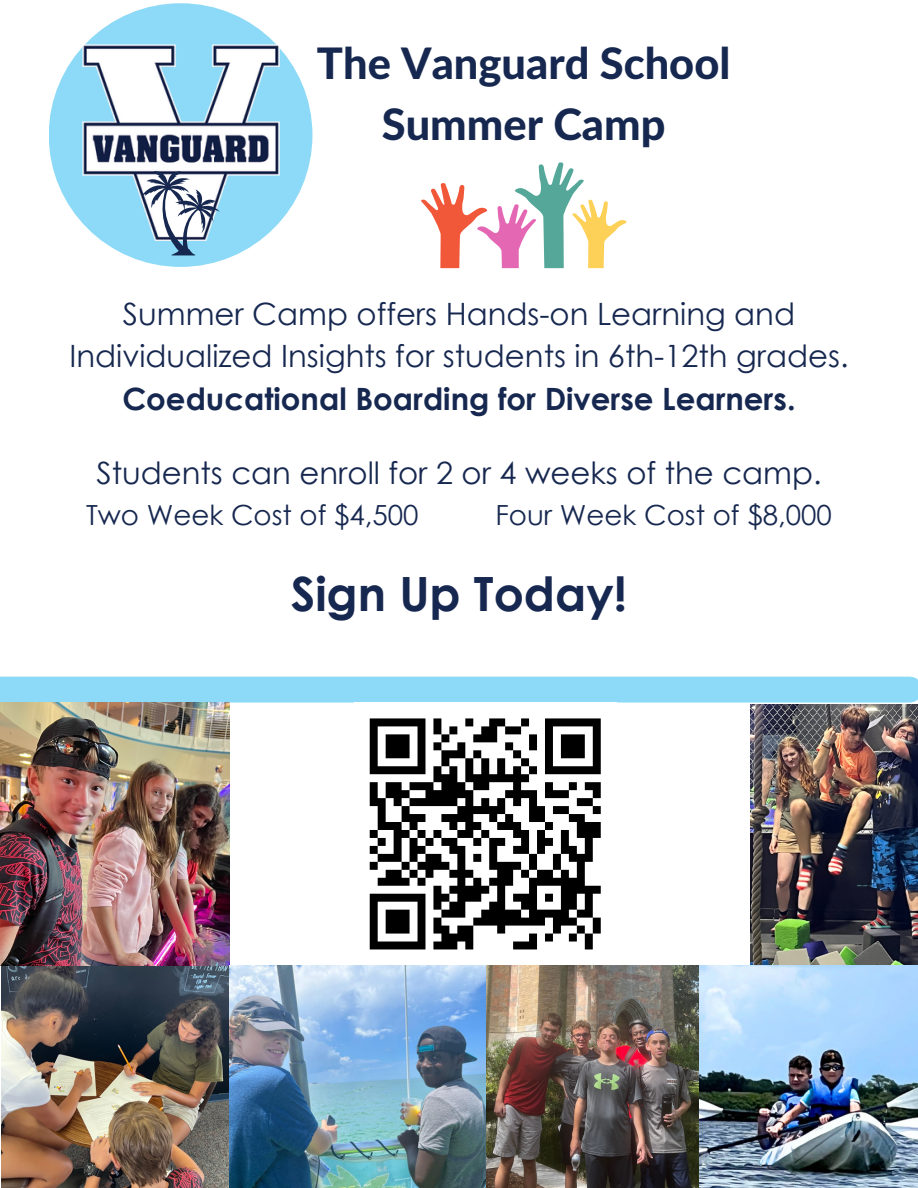
<style>
.page{position:relative;width:918px;height:1188px;background:#fff}
.page>*{position:absolute;margin:0;border:0;box-sizing:border-box;transform-origin:0 0}
.t1{font:700 47.25px "Century Gothic";color:#172850}
.t2{font:800 43.35px/60.8px "Lato Latin";color:#172850;text-align:center}
.t3{font:30.75px/42.8px "Century Gothic";color:#172850;text-align:center}
.t4{font:700 30.75px "Century Gothic";color:#172850}
.t5{font:27.75px "Century Gothic";color:#172850}
</style>
<div class="page">
<div style="left:49px;top:3px;width:263px;height:264px;background:#8cdaf7;border-radius:50%"></div>
<img style="left:82px;top:45px;width:197px;height:196px">
<svg style="left:141px;top:170px;width:79px;height:85px"></svg>
<div style="left:0;top:677px;width:910px;height:26px;background:#8cdaf7"></div>
<img style="left:2px;top:965px;width:916px;height:223px">
<img style="left:751px;top:705px;width:166px;height:261px">
<img style="left:0;top:703px;width:230px;height:263px">
<svg style="left:421px;top:162px;width:206px;height:106px"></svg>
<svg style="left:369px;top:718px;width:232px;height:232px"></svg>
<p class="t2" style="left:317px;top:36px;width:415px">The Vanguard School<br>Summer Camp</p>
<p class="t3" style="left:69px;top:291px;width:781px">Summer Camp offers Hands-on Learning and<br>Individualized Insights for students in 6th-12th grades.</p>
<p class="t4" style="left:122px;top:379px;width:675px">Coeducational Boarding for Diverse Learners.</p>
<p class="t3" style="left:96px;top:451px;width:727px">Students can enroll for 2 or 4 weeks of the camp.</p>
<p class="t5" style="left:86px;top:497px;width:334px">Two Week Cost of $4,500</p>
<p class="t5" style="left:495px;top:497px;width:338px">Four Week Cost of $8,000</p>
<h1 class="t1" style="left:291px;top:563px;width:338px">Sign Up Today!</h1>
</div>
